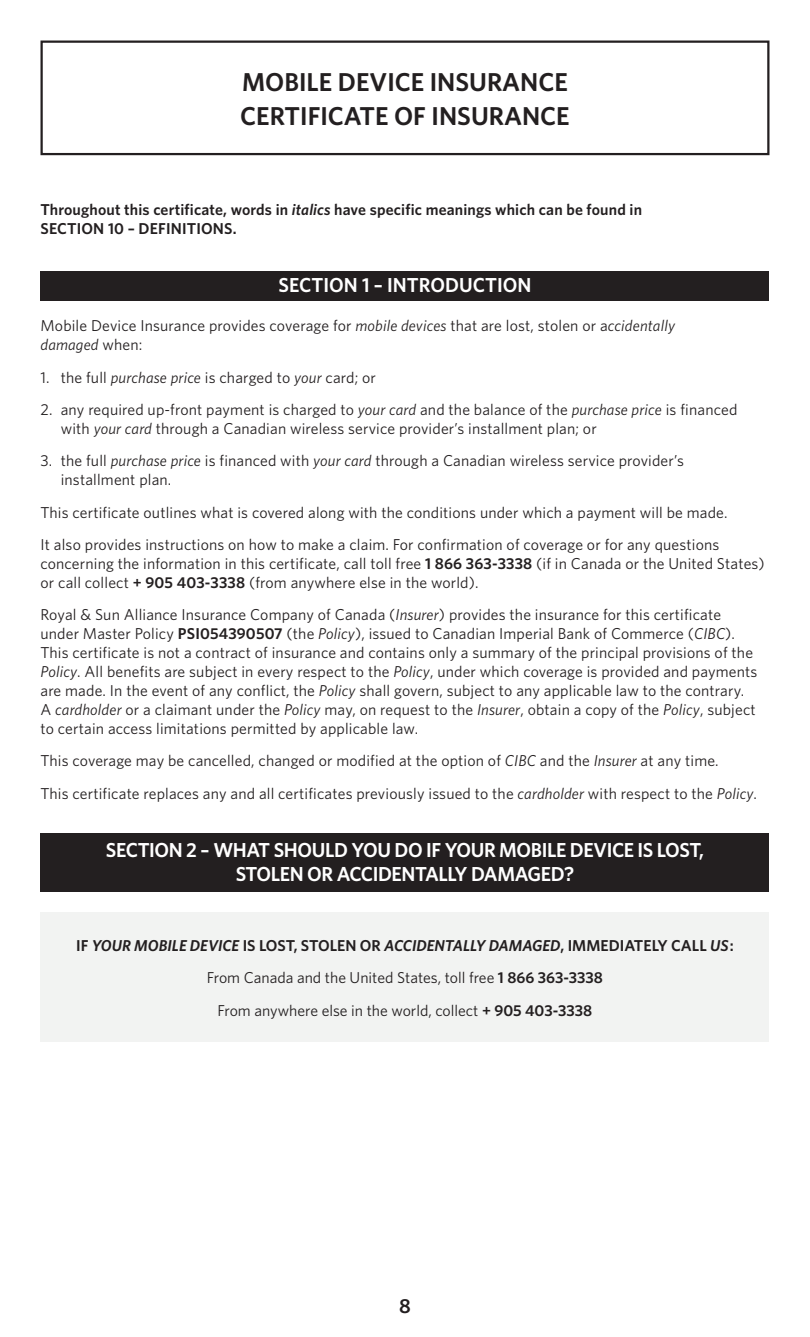
<style>
.page{position:relative;width:810px;height:1337px;background:#fff}
.page>*{position:absolute;margin:0;border:0;box-sizing:border-box;transform-origin:0 0}
.Heading_H2{font:600 25.88px/33.8px "Whitney";color:#231f20}
.Heading_H3_-_Knock_o{font:600 20.25px/24.3px "Whitney";letter-spacing:-.02em;color:#fff;text-align:center}
.Heading_H3_-_Knock_o-2{font:600 20.25px "Whitney";color:#fff}
.t1{font:600 20.25px "Whitney";color:#231f20}
.Body_Text{font:15.75px/18.9px "Whitney";letter-spacing:.01em;color:#231f20}
.Body_Text-2{font:600 15.75px/18.9px "Whitney";letter-spacing:.01em;color:#231f20}
.Body_Text_centered{font:15.75px "Whitney";color:#231f20}
.Body_Text_centered-2{font:italic 600 15.75px "Whitney";color:#231f20}
.s1{font-style:italic}
.s2{font-weight:600}
.s3{font-style:normal}
</style>
<div class="page">
<div style="left:40px;top:271px;width:730px;height:30px;background:#231f20"></div>
<div style="left:40px;top:833px;width:730px;height:58px;background:#231f20"></div>
<div style="left:40px;top:40px;width:730px;height:115px;border:2px solid #231f20"></div>
<div style="left:40px;top:912px;width:730px;height:129px;background:#f2f3f2"></div>
<h1 class="Heading_H2" style="left:240px;top:65px;width:331px">MOBILE DEVICE INSURANCE<br>CERTIFICATE OF INSURANCE</h1>
<p class="Body_Text-2" style="left:40px;top:200px;width:603px">Throughout this certificate, words in <span class="s1">italics</span> have specific meanings which can be found in<br>SECTION 10 – DEFINITIONS.</p>
<h3 class="Heading_H3_-_Knock_o-2" style="left:279px;top:272px;width:254px">SECTION 1 – INTRODUCTION</h3>
<p class="Body_Text" style="left:40px;top:316px;width:636px">Mobile Device Insurance provides coverage for <span class="s1">mobile devices</span> that are lost, stolen or a<span class="s1">ccidentally damaged</span> when:</p>
<p class="Body_Text" style="left:40px;top:367px;width:337px">1. the full <span class="s1">purchase price</span> is charged to <span class="s1">your</span> card; or</p>
<p class="Body_Text" style="left:61px;top:400px;width:678px;text-indent:-20px">2. any required up-front payment is charged to <span class="s1">your card</span> and the balance of the <span class="s1">purchase price</span> is financed with <span class="s1">your card</span> through a Canadian wireless service provider’s installment plan; or</p>
<p class="Body_Text" style="left:61px;top:451px;width:625px;text-indent:-20px">3. the full <span class="s1">purchase price</span> is financed with <span class="s1">your card</span> through a Canadian wireless service provider’s installment plan.</p>
<p class="Body_Text" style="left:40px;top:502px;width:689px">This certificate outlines what is covered along with the conditions under which a payment will be made.</p>
<p class="Body_Text" style="left:40px;top:535px;width:726px">It also provides instructions on how to make a claim. For confirmation of coverage or for any questions concerning the information in this certificate, call toll free <span class="s2">1 866 363-3338</span> (if in Canada or the United States) or call collect <span class="s2">+ 905 403-3338</span> (from anywhere else in the world).</p>
<p class="Body_Text" style="left:40px;top:605px;width:719px">Royal &amp; Sun Alliance Insurance Company of Canada (<span class="s1">Insurer</span>) provides the insurance for this certificate under Master Policy <span class="s2">PSI054390507</span> (the <span class="s1">Policy</span>), issued to Canadian Imperial Bank of Commerce (<span class="s1">CIBC</span>).<br>This certificate is not a contract of insurance and contains only a summary of the principal provisions of the <span class="s1">Policy</span>. All benefits are subject in every respect to the <span class="s1">Policy</span>, under which coverage is provided and payments are made. In the event of any conflict, the <span class="s1">Policy</span> shall govern, subject to any applicable law to the contrary.<br>A <span class="s1">cardholder</span> or a claimant under the <span class="s1">Policy</span> may, on request to the <span class="s1">Insurer</span>, obtain a copy of the <span class="s1">Policy</span>, subject to certain access limitations permitted by applicable law.</p>
<p class="Body_Text" style="left:40px;top:751px;width:680px">This coverage may be cancelled, changed or modified at the option of <span class="s1">CIBC</span> and the <span class="s1">Insurer</span> at any time.</p>
<p class="Body_Text" style="left:40px;top:783px;width:718px">This certificate replaces any and all certificates previously issued to the <span class="s1">cardholder</span> with respect to the <span class="s1">Policy</span>.</p>
<h3 class="Heading_H3_-_Knock_o" style="left:106px;top:837px;width:600px">SECTION 2 – WHAT SHOULD YOU DO IF YOUR MOBILE DEVICE IS LOST,<br>STOLEN OR ACCIDENTALLY DAMAGED?</h3>
<p class="Body_Text_centered-2" style="left:76px;top:934px;width:659px"><span class="s3">IF</span> YOUR MOBILE DEVICE <span class="s3">IS LOST, STOLEN OR</span> ACCIDENTALLY DAMAGED<span class="s3">, IMMEDIATELY CALL</span> US<span class="s3">:</span></p>
<p class="Body_Text_centered" style="left:207px;top:967px;width:398px">From Canada and the United States, toll free <span class="s2">1 866 363-3338</span></p>
<p class="Body_Text_centered" style="left:218px;top:999px;width:376px">From anywhere else in the world, collect <span class="s2">+ 905 403-3338</span></p>
<p class="t1" style="left:399px;top:1292px;width:13px">8</p>
</div>
